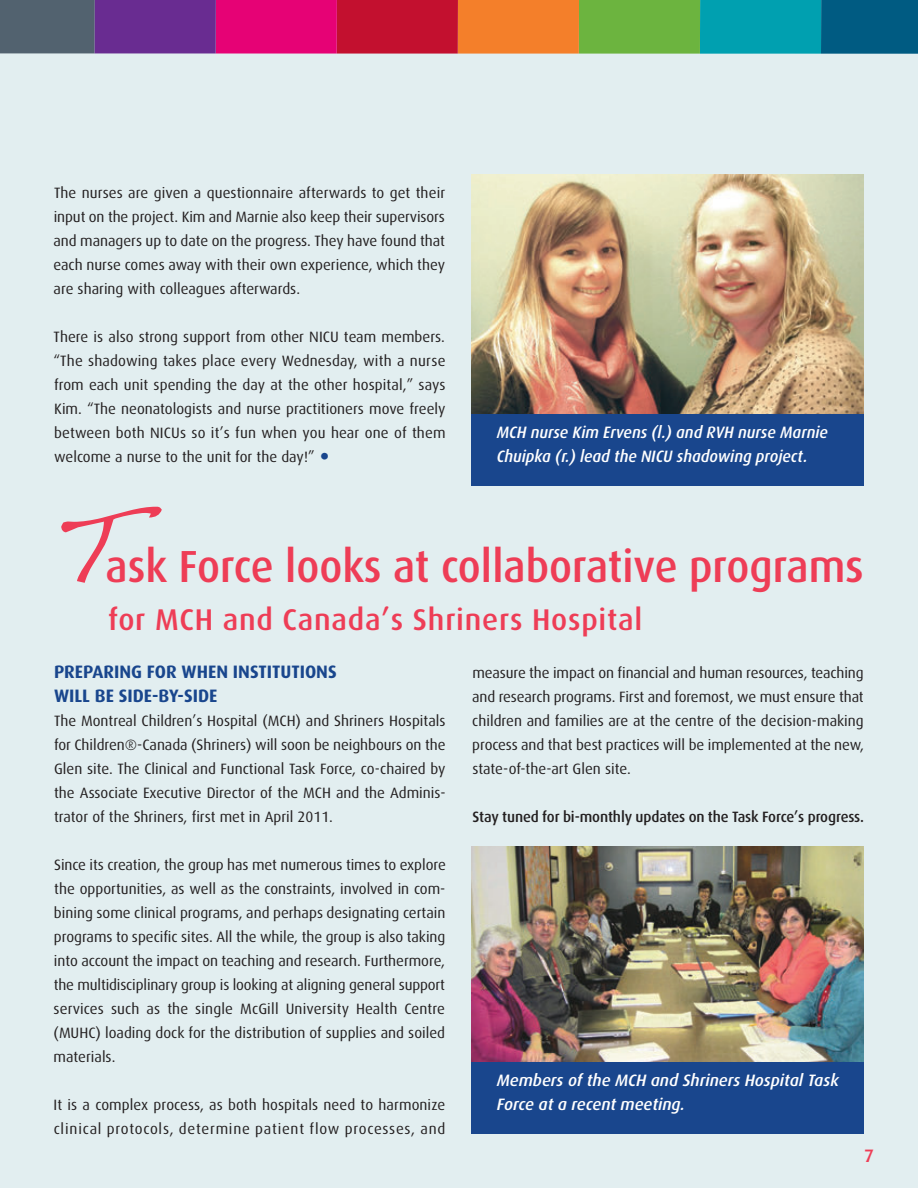
<style>
.page{position:relative;width:918px;height:1188px;background:#e2eef0}
.page>*{position:absolute;margin:0;border:0;box-sizing:border-box;transform-origin:0 0}
.t1{font:102px "Handwriting Dakota";color:#ee3d56}
.t2{font:500 45px "Dax";color:#ee3d56;scale:.95 1}
.t3{font:36px "Dax";color:#19468d}
.t4{font:500 30px "Dax";letter-spacing:.025em;color:#ee3d56}
.t5{font:700 18px/24px "Dax";color:#19468d}
.t6{font:500 18px "Dax";color:#ee3d56}
.t7{font:italic 500 16.5px/24px "Dax";color:#fff;scale:.95 1}
.t8{font:italic 500 16.5px/24px "Dax";color:#fff}
.t9{font:15px/24px "Dax";color:#231f20;text-align:justify}
.t10{font:15px/24px "Dax";letter-spacing:.035em;color:#231f20}
.t11{font:500 15px "Dax";letter-spacing:-.005em;color:#231f20}
</style>
<div class="page">
<div style="left:821px;top:0;width:97px;height:54px;background:#005b82"></div>
<div style="left:0;top:0;width:95px;height:53px;background:#52626f"></div>
<div style="left:700px;top:0;width:121px;height:54px;background:#00a0b0"></div>
<div style="left:579px;top:0;width:121px;height:54px;background:#6cb43f"></div>
<div style="left:458px;top:0;width:121px;height:54px;background:#f47f2a"></div>
<div style="left:337px;top:0;width:121px;height:54px;background:#c3102f"></div>
<div style="left:216px;top:0;width:121px;height:54px;background:#e60275"></div>
<div style="left:95px;top:0;width:121px;height:53px;background:#692c91"></div>
<img style="left:472px;top:846px;width:392px;height:216px">
<div style="left:472px;top:1062px;width:392px;height:72px;background:#19468d"></div>
<img style="left:472px;top:174px;width:392px;height:240px">
<div style="left:472px;top:414px;width:392px;height:72px;background:#19468d"></div>
<p class="t9" style="left:54px;top:181px;width:393px">The nurses are given a questionnaire afterwards to get their input on the project. Kim and Marnie also keep their supervisors and managers up to date on the progress. They have found that each nurse comes away with their own experience, which they are sharing with colleagues afterwards.</p>
<p class="t9" style="left:54px;top:325px;width:394px">There is also strong support from other NICU team members. “The shadowing takes place every Wednesday, with a nurse from each unit spending the day at the other hospital,” says Kim. “The neonatologists and nurse practitioners move freely between both NICUs so it’s fun when you hear one of them welcome a nurse to the unit for the day!”</p>
<h3 class="t3" style="left:319px;top:437px;width:13px">•</h3>
<p class="t7" style="left:497px;top:420px;width:350px">MCH nurse Kim Ervens (l.) and RVH nurse Marnie<br>Chuipka (r.) lead the NICU shadowing project.</p>
<h1 class="t1" style="left:54px;top:487px;width:74px">T</h1>
<h2 class="t2" style="left:106px;top:541px;width:800px">ask Force looks at collaborative programs</h2>
<h3 class="t4" style="left:108px;top:603px;width:536px">for MCH and Canada’s Shriners Hospital</h3>
<p class="t5" style="left:54px;top:660px;width:284px">PREPARING FOR WHEN INSTITUTIONS<br>WILL BE SIDE-BY-SIDE</p>
<p class="t9" style="left:54px;top:709px;width:393px">The Montreal Children’s Hospital (MCH) and Shriners Hospitals for Children®-Canada (Shriners) will soon be neighbours on the Glen site. The Clinical and Functional Task Force, co-chaired by the Associate Executive Director of the MCH and the Adminis&shy;trator of the Shriners, first met in April 2011.</p>
<p class="t9" style="left:54px;top:853px;width:394px">Since its creation, the group has met numerous times to explore the opportunities, as well as the constraints, involved in com&shy;bining some clinical programs, and perhaps designating certain programs to specific sites. All the while, the group is also taking into account the impact on teaching and research. Furthermore, the multidisciplinary group is looking at aligning general support services such as the single McGill University Health Centre (MUHC) loading dock for the distribution of supplies and soiled materials.</p>
<p class="t10" style="left:54px;top:1093px;width:393px">It is a complex process, as both hospitals need to harmonize clinical protocols, determine patient flow processes, and</p>
<p class="t9" style="left:472px;top:661px;width:393px">measure the impact on financial and human resources, teaching and research programs. First and foremost, we must ensure that children and families are at the centre of the decision-making process and that best practices will be implemented at the new, state-of-the-art Glen site.</p>
<p class="t11" style="left:473px;top:808px;width:393px">Stay tuned for bi-monthly updates on the Task Force’s progress.</p>
<p class="t8" style="left:497px;top:1068px;width:343px">Members of the MCH and Shriners Hospital Task<br>Force at a recent meeting.</p>
<p class="t6" style="left:864px;top:1145px;width:11px">7</p>
</div>
